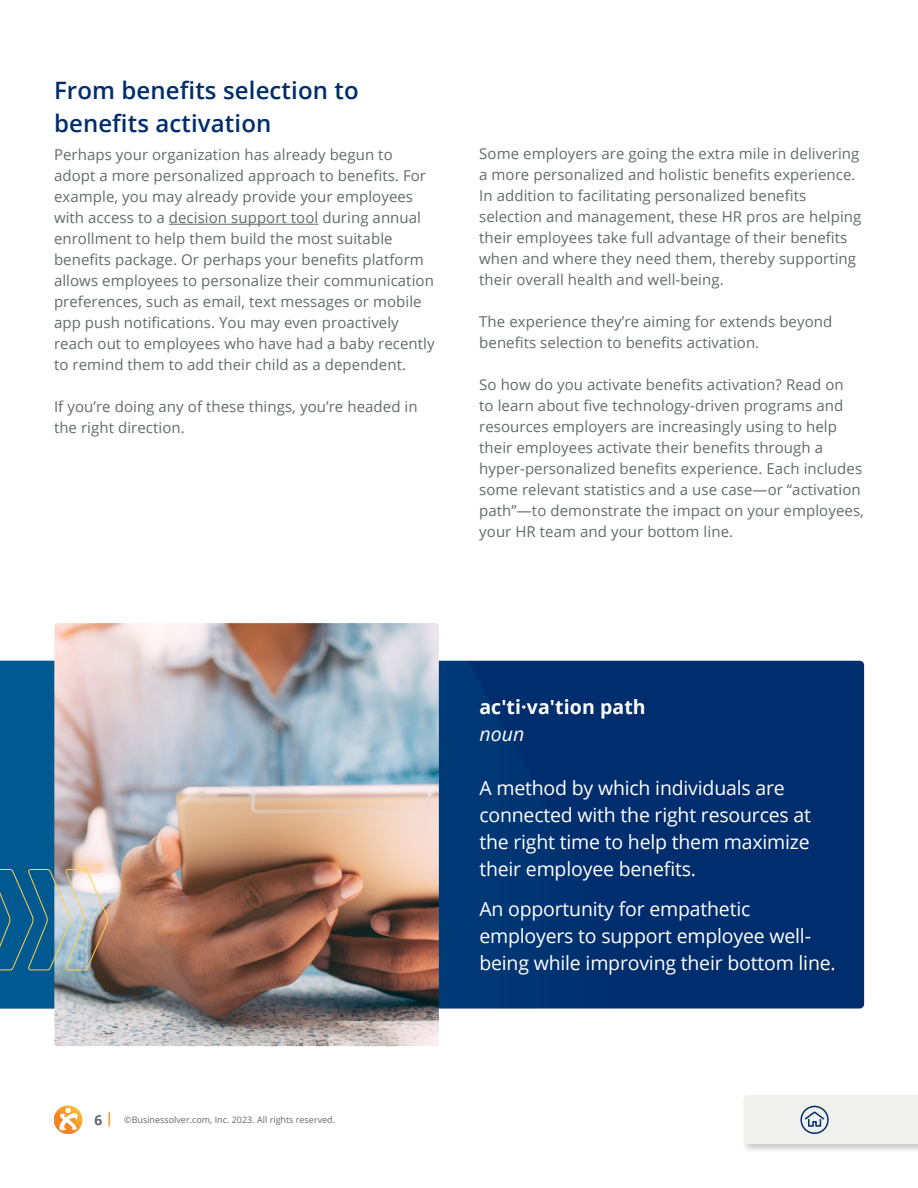
<style>
.page{position:relative;width:918px;height:1188px;background:#fff}
.page>*{position:absolute;margin:0;border:0;box-sizing:border-box;transform-origin:0 0}
.t1{font:600 24px/33px "Open Sans";letter-spacing:.005em;color:#002d6d}
.t2{font:19.5px/27px "Open Sans";letter-spacing:-.01em;color:#fff}
.t3{font:700 19.5px "Open Sans";letter-spacing:.005em;color:#fff}
.t4{font:italic 19.5px "Open Sans";color:#fff}
.t5{font:15px/21px "Open Sans";letter-spacing:.005em;color:#65696d}
.t6{font:9px "Open Sans";color:#65696d}
.s1{font-weight:600;font-size:13.5px}
.s2{font-weight:600;font-size:13.5px;color:#ff9721}
</style>
<div class="page">
<hr style="left:169px;top:224px;width:149px;height:1px;background:#65696d">
<div style="left:684px;top:661px;width:180px;height:348px;background:#002d6d"></div>
<svg style="left:0;top:661px;width:684px;height:348px;background:#003774"></svg>
<img style="left:54px;top:623px;width:385px;height:423px">
<img style="left:0;top:869px;width:109px;height:102px">
<svg style="left:54px;top:1106px;width:28px;height:28px"></svg>
<div style="left:741px;top:1093px;width:177px;height:60px;background:#000;opacity:.12"></div>
<div style="left:744px;top:1096px;width:174px;height:48px;background:#f0f0ef"></div>
<h1 class="t1" style="left:54px;top:74px;width:306px">From benefits selection to benefits activation</h1>
<p class="t5" style="left:54px;top:144px;width:382px">Perhaps your organization has already begun to adopt a more personalized approach to benefits. For example, you may already provide your employees with access to a decision support tool during annual enrollment to help them build the most suitable benefits package. Or perhaps your benefits platform allows employees to personalize their communication preferences, such as email, text messages or mobile app push notifications. You may even proactively reach out to employees who have had a baby recently to remind them to add their child as a dependent.</p>
<p class="t5" style="left:54px;top:396px;width:365px">If you’re doing any of these things, you’re headed in the right direction.</p>
<p class="t5" style="left:479px;top:143px;width:384px">Some employers are going the extra mile in delivering a more personalized and holistic benefits experience.<br>In addition to facilitating personalized benefits selection and management, these HR pros are helping their employees take full advantage of their benefits when and where they need them, thereby supporting their overall health and well-being.</p>
<p class="t5" style="left:479px;top:311px;width:355px">The experience they’re aiming for extends beyond benefits selection to benefits activation.</p>
<p class="t5" style="left:479px;top:374px;width:386px">So how do you activate benefits activation? Read on<br>to learn about five technology-driven programs and resources employers are increasingly using to help their employees activate their benefits through a hyper-personalized benefits experience. Each includes some relevant statistics and a use case—or “activation path”—to demonstrate the impact on your employees, your HR team and your bottom line.</p>
<p class="t6" style="left:94px;top:1114px;width:242px"><span class="s1">6</span> <span class="s2">|</span> ©Businessolver.com, Inc. 2023. All rights reserved.</p>
<h2 class="t3" style="left:479px;top:693px;width:168px">ac′ti·va′tion path</h2>
<h2 class="t4" style="left:479px;top:720px;width:46px">noun</h2>
<h2 class="t2" style="left:479px;top:774px;width:333px">A method by which individuals are connected with the right resources at the right time to help them maximize their employee benefits.</h2>
<h2 class="t2" style="left:479px;top:895px;width:358px">An opportunity for empathetic employers to support employee well&shy;being while improving their bottom line.</h2>
</div>
